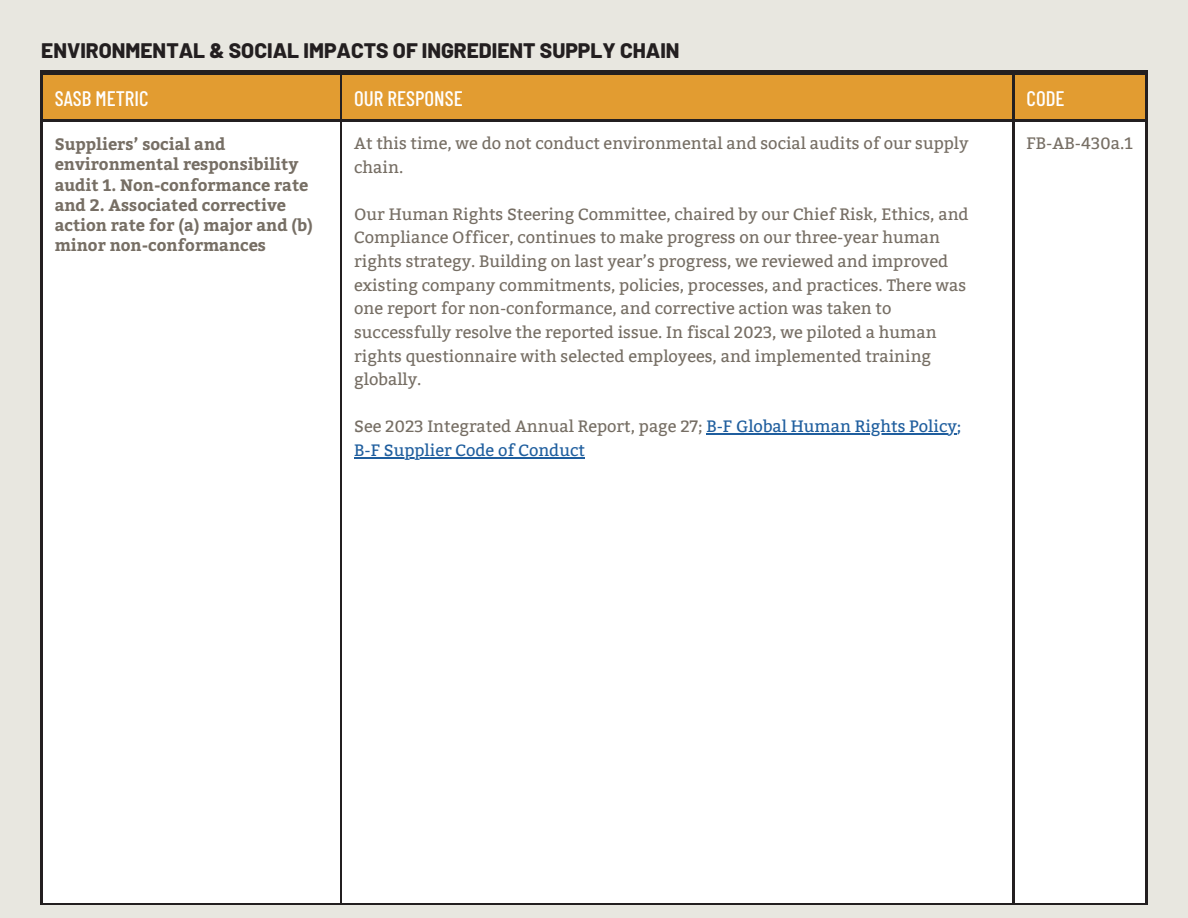
<style>
.page{position:relative;width:1188px;height:918px;background:#e8e7e0}
.page>*{position:absolute;margin:0;border:0;box-sizing:border-box;transform-origin:0 0}
.t1{font:800 21px "Barlow";color:#231f20}
.t2{font:500 21px "Barlow Condensed";color:#fff}
.t3{font:16.5px/23.7px "Bitter";color:#766e64}
.t4{font:700 16.5px/20.2px "Bitter";color:#766e64}
.t5{font:16.5px/23.7px "Bitter";color:#1f5e9e}
.s1{color:#766e64}
</style>
<div class="page">
<div style="left:42px;top:75px;width:1104px;height:45px;background:#e29c31"></div>
<div style="left:42px;top:121px;width:1104px;height:782px;background:#fff"></div>
<hr style="left:41px;top:121px;width:1px;height:782px;background:#231f20">
<hr style="left:340px;top:121px;width:2px;height:782px;background:#231f20">
<hr style="left:1013px;top:121px;width:1px;height:782px;background:#231f20">
<hr style="left:1146px;top:121px;width:1px;height:782px;background:#231f20">
<hr style="left:41px;top:903px;width:300px;height:2px;background:#231f20">
<hr style="left:341px;top:903px;width:672px;height:2px;background:#231f20">
<hr style="left:1013px;top:903px;width:134px;height:2px;background:#231f20">
<div style="left:41px;top:70px;width:300px;height:5px;background:#231f20"></div>
<div style="left:341px;top:70px;width:672px;height:5px;background:#231f20"></div>
<div style="left:1013px;top:70px;width:134px;height:5px;background:#231f20"></div>
<hr style="left:41px;top:75px;width:1px;height:45px;background:#231f20">
<hr style="left:340px;top:75px;width:2px;height:45px;background:#231f20">
<hr style="left:1013px;top:75px;width:1px;height:45px;background:#231f20">
<hr style="left:1146px;top:75px;width:1px;height:45px;background:#231f20">
<hr style="left:41px;top:120px;width:300px;height:1px;background:#231f20">
<hr style="left:341px;top:120px;width:672px;height:1px;background:#231f20">
<hr style="left:1013px;top:120px;width:134px;height:1px;background:#231f20">
<hr style="left:706px;top:434px;width:251px;height:1px;background:#1f5e9e">
<hr style="left:354px;top:457px;width:231px;height:1px;background:#1f5e9e">
<h1 class="t1" style="left:41px;top:37px;width:640px">ENVIRONMENTAL &amp; SOCIAL IMPACTS OF INGREDIENT SUPPLY CHAIN</h1>
<h2 class="t2" style="left:354px;top:85px;width:110px">OUR RESPONSE</h2>
<h1 class="t2" style="left:1027px;top:85px;width:40px">CODE</h1>
<p class="t4" style="left:55px;top:133px;width:260px">Suppliers’ social and environmental responsibility audit 1. Non-conformance rate and 2. Associated corrective action rate for (a) major and (b) minor non-conformances</p>
<p class="t3" style="left:354px;top:132px;width:616px">At this time, we do not conduct environmental and social audits of our supply</p>
<p class="t3" style="left:1027px;top:131px;width:108px">FB-AB-430a.1</p>
<h1 class="t2" style="left:55px;top:85px;width:95px">SASB METRIC</h1>
<p class="t3" style="left:354px;top:155px;width:51px">chain.</p>
<p class="t3" style="left:354px;top:202px;width:616px">Our Human Rights Steering Committee, chaired by our Chief Risk, Ethics, and Compliance Officer, continues to make progress on our three-year human rights strategy. Building on last year’s progress, we reviewed and improved existing company commitments, policies, processes, and practices. There was one report for non-conformance, and corrective action was taken to successfully resolve the reported issue. In fiscal 2023, we piloted a human rights questionnaire with selected employees, and implemented training globally.</p>
<h1 class="t5" style="left:354px;top:415px;width:609px"><span class="s1">See 2023 Integrated Annual Report, page 27;</span> B-F Global Human Rights Policy;<br>B-F Supplier Code of Conduct</h1>
</div>
